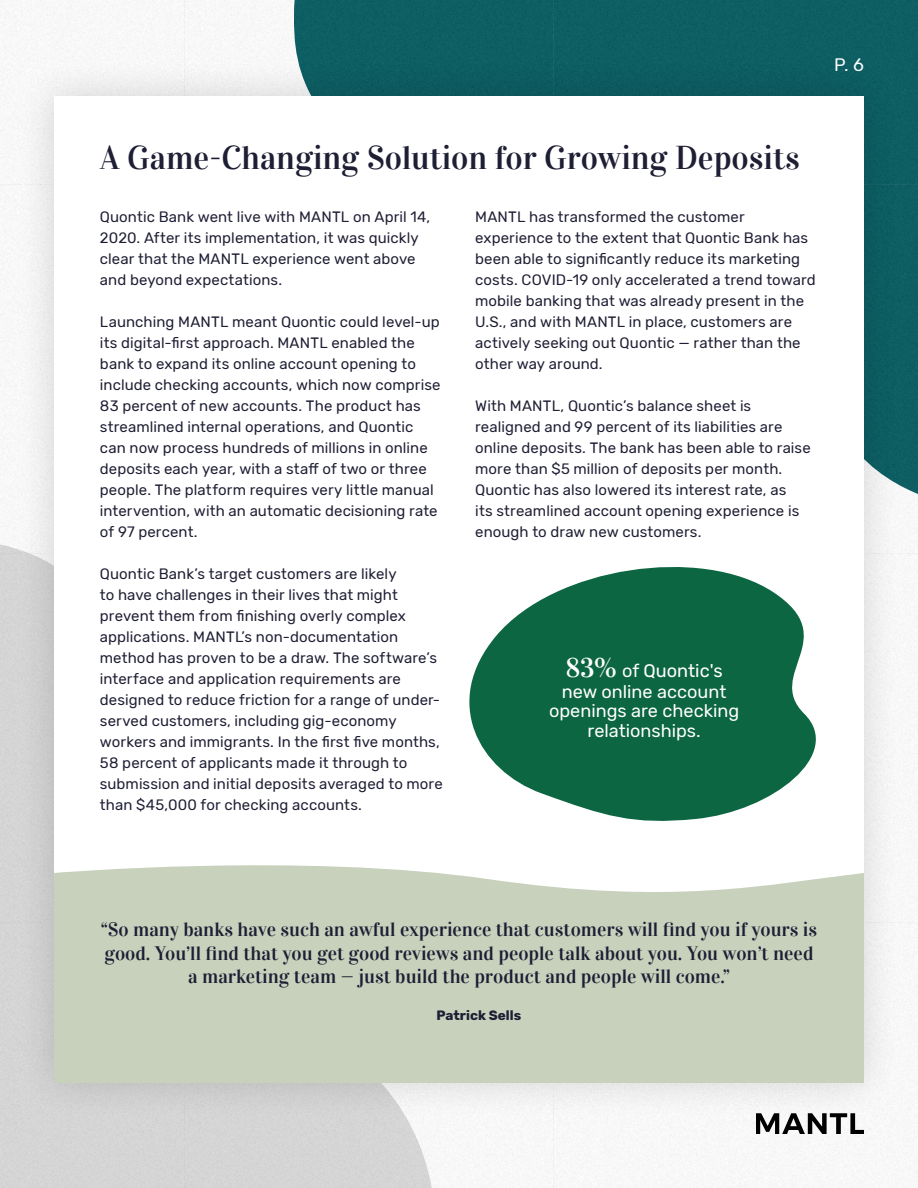
<style>
.page{position:relative;width:918px;height:1188px;background:#fff}
.page>*{position:absolute;margin:0;border:0;box-sizing:border-box;transform-origin:0 0}
.t1{font:33px "Vidaloka";color:#1e1e34}
.t2{font:19.5px/23.4px "Vidaloka";color:#1e1e34;text-align:center}
.t3{font:18.15px/19.8px "Rubik";color:#fff;text-align:center}
.t4{font:18px "Rubik";color:#fff}
.t5{font:15px/21px "Rubik";letter-spacing:.005em;color:#1e1e34}
.t6{font:700 13.5px "Rubik";color:#1e1e34}
.s1{font-family:"Vidaloka";font-size:27px}
</style>
<div class="page">
<img style="left:0;top:0;width:918px;height:1188px">
<div style="left:16px;top:58px;width:886px;height:1063px;background:#000;opacity:.15"></div>
<div style="left:54px;top:96px;width:810px;height:987px;background:#fff"></div>
<svg style="left:756px;top:1113px;width:108px;height:21px"></svg>
<svg style="left:469px;top:567px;width:347px;height:254px;fill:#0c6642"></svg>
<div style="left:54px;top:865px;width:810px;height:218px;background:#c7d1bc"></div>
<p class="t4" style="left:834px;top:54px;width:31px">P. 6</p>
<h1 class="t1" style="left:100px;top:138px;width:701px">A Game-Changing Solution for Growing Deposits</h1>
<p class="t5" style="left:100px;top:207px;width:332px">Quontic Bank went live with MANTL on April 14, 2020. After its implementation, it was quickly clear that the MANTL experience went above and beyond expectations.</p>
<p class="t5" style="left:100px;top:312px;width:342px">Launching MANTL meant Quontic could level-up its digital-first approach. MANTL enabled the bank to expand its online account opening to include checking accounts, which now comprise 83 percent of new accounts. The product has streamlined internal operations, and Quontic can now process hundreds of millions in online deposits each year, with a staff of two or three people. The platform requires very little manual intervention, with an automatic decisioning rate of 97 percent.</p>
<p class="t5" style="left:100px;top:564px;width:344px">Quontic Bank’s target customers are likely<br>to have challenges in their lives that might prevent them from finishing overly complex applications. MANTL’s non-documentation method has proven to be a draw. The software’s interface and application requirements are designed to reduce friction for a range of under&shy;served customers, including gig-economy workers and immigrants. In the first five months, 58 percent of applicants made it through to submission and initial deposits averaged to more than $45,000 for checking accounts.</p>
<p class="t5" style="left:475px;top:207px;width:342px">MANTL has transformed the customer experience to the extent that Quontic Bank has been able to significantly reduce its marketing costs. COVID-19 only accelerated a trend toward mobile banking that was already present in the U.S., and with MANTL in place, customers are actively seeking out Quontic — rather than the other way around.</p>
<p class="t5" style="left:475px;top:396px;width:337px">With MANTL, Quontic’s balance sheet is realigned and 99 percent of its liabilities are online deposits. The bank has been able to raise more than $5 million of deposits per month.<br>Quontic has also lowered its interest rate, as<br>its streamlined account opening experience is enough to draw new customers.</p>
<p class="t3" style="left:549px;top:662px;width:192px"><span class="s1">83%</span> of Quontic's new online account openings are checking relationships.</p>
<h2 class="t2" style="left:101px;top:918px;width:718px">“So many banks have such an awful experience that customers will find you if yours is good. You’ll find that you get good reviews and people talk about you. You won’t need a marketing team — just build the product and people will come.”</h2>
<p class="t6" style="left:437px;top:1007px;width:86px">Patrick Sells</p>
</div>
